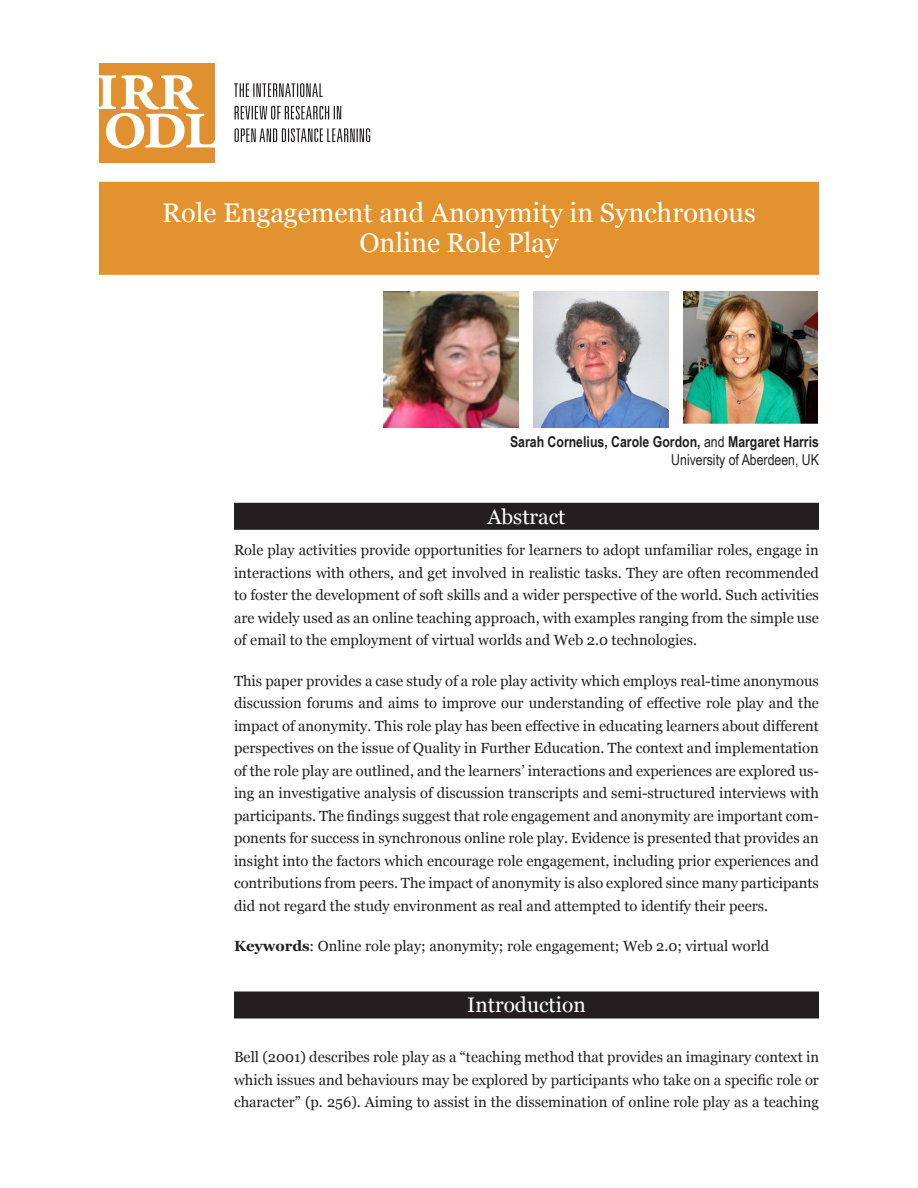
<style>
.page{position:relative;width:918px;height:1188px;background:#fff}
.page>*{position:absolute;margin:0;border:0;box-sizing:border-box;transform-origin:0 0}
.article_title{font:27px "Georgia";color:#fff}
.heading1{font:21px "Georgia";color:#fff}
.author_s{font:700 15px "Arial Narrow";color:#231f20}
.university_organizat{font:15px "Arial Narrow";color:#231f20}
.body_text{font:14.7px/22.5px "Georgia";color:#231f20;text-align:justify}
.s1{font-weight:400}
.s2{font-weight:700}
</style>
<div class="page">
<img style="left:99px;top:63px;width:116px;height:99px">
<svg style="left:235px;top:128px;width:135px;height:14px"></svg>
<svg style="left:235px;top:106px;width:106px;height:14px"></svg>
<svg style="left:234px;top:83px;width:89px;height:14px"></svg>
<div style="left:99px;top:182px;width:720px;height:63px;background:#e2922e"></div>
<div style="left:99px;top:212px;width:720px;height:63px;background:#e2922e"></div>
<div style="left:234px;top:503px;width:585px;height:27px;background:#231f20"></div>
<div style="left:234px;top:991px;width:585px;height:27px;background:#231f20"></div>
<img style="left:534px;top:292px;width:135px;height:135px">
<img style="left:384px;top:292px;width:135px;height:135px">
<img style="left:684px;top:292px;width:135px;height:132px">
<p class="article_title" style="left:162px;top:198px;width:595px">Role Engagement and Anonymity in Synchronous</p>
<p class="article_title" style="left:359px;top:228px;width:201px">Online Role Play</p>
<p class="author_s" style="left:510px;top:431px;width:310px">Sarah Cornelius, Carole Gordon, <span class="s1">and</span> Margaret Harris</p>
<p class="university_organizat" style="left:671px;top:449px;width:149px">University of Aberdeen, UK</p>
<p class="heading1" style="left:487px;top:505px;width:80px">Abstract</p>
<p class="body_text" style="left:234px;top:539px;width:586px">Role play activities provide opportunities for learners to adopt unfamiliar roles, engage in interactions with others, and get involved in realistic tasks. They are often recommended to foster the development of soft skills and a wider perspective of the world. Such activities are widely used as an online teaching approach, with examples ranging from the simple use of email to the employment of virtual worlds and Web 2.0 technologies.</p>
<p class="body_text" style="left:234px;top:669px;width:587px">This paper provides a case study of a role play activity which employs real-time anonymous discussion forums and aims to improve our understanding of effective role play and the impact of anonymity. This role play has been effective in educating learners about different perspectives on the issue of Quality in Further Education. The context and implementation of the role play are outlined, and the learners’ interactions and experiences are explored us&shy;ing an investigative analysis of discussion transcripts and semi-structured interviews with participants. The findings suggest that role engagement and anonymity are important com&shy;ponents for success in synchronous online role play. Evidence is presented that provides an insight into the factors which encourage role engagement, including prior experiences and contributions from peers. The impact of anonymity is also explored since many participants did not regard the study environment as real and attempted to identify their peers.</p>
<p class="body_text" style="left:234px;top:935px;width:537px"><span class="s2">Keywords</span>: Online role play; anonymity; role engagement; Web 2.0; virtual world</p>
<p class="heading1" style="left:467px;top:993px;width:120px">Introduction</p>
<p class="body_text" style="left:234px;top:1046px;width:587px">Bell (2001) describes role play as a “teaching method that provides an imaginary context in which issues and behaviours may be explored by participants who take on a specific role or character” (p. 256). Aiming to assist in the dissemination of online role play as a teaching</p>
</div>
